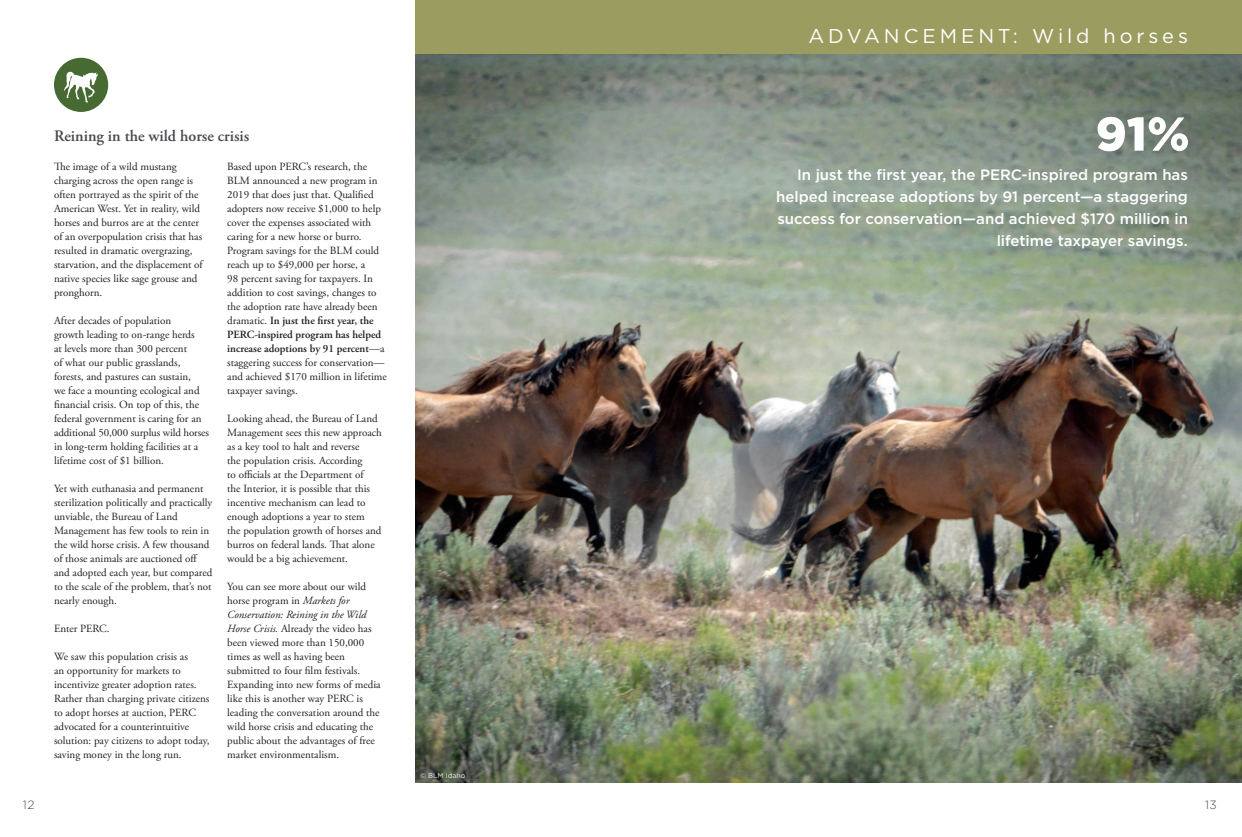
<style>
.page{position:relative;width:1242px;height:837px;background:#fff}
.page>*{position:absolute;margin:0;border:0;box-sizing:border-box;transform-origin:0 0}
.SUBHEADING{font:20px "Gotham";letter-spacing:.195em;color:#fff}
.t1{font:600 16px "Adobe Garamond Pro";color:#4a494e}
.t2{font:500 15px/22px "Gotham";color:#fff;text-align:right}
.BODY_INDENT{font:300 12px "Gotham";color:#4a494e}
.t3{font:11px/14px "Adobe Garamond Pro";color:#231f20}
.t4{font:7px "Gotham";color:#fff}
.s1{font-weight:600}
.s2{font-style:italic}
</style>
<div class="page">
<img style="left:416px;top:54px;width:826px;height:729px">
<div style="left:416px;top:0;width:826px;height:54px;background:#9a9d5f"></div>
<div style="left:54px;top:58px;width:54px;height:54px;background:#476a32;border-radius:50%"></div>
<svg style="left:64px;top:71px;width:34px;height:31px"></svg>
<svg style="left:1098px;top:117px;width:90px;height:34px"></svg>
<p class="BODY_INDENT" style="left:23px;top:797px;width:13px">12</p>
<p class="t1" style="left:54px;top:126px;width:197px">Reining in the wild horse crisis</p>
<p class="t3" style="left:54px;top:160px;width:150px">The image of a wild mustang charging across the open range is often portrayed as the spirit of the<br>American West. Yet in reality, wild horses and burros are at the center of an overpopulation crisis that has resulted in dramatic overgrazing, starvation, and the displacement of native species like sage grouse and pronghorn.</p>
<p class="t3" style="left:54px;top:314px;width:157px">After decades of population<br>growth leading to on-range herds<br>at levels more than 300 percent<br>of what our public grasslands, forests, and pastures can sustain,<br>we face a mounting ecological and financial crisis. On top of this, the federal government is caring for an additional 50,000 surplus wild horses in long-term holding facilities at a lifetime cost of $1 billion.</p>
<p class="t3" style="left:54px;top:482px;width:160px">Yet with euthanasia and permanent sterilization politically and practically unviable, the Bureau of Land Management has few tools to rein in the wild horse crisis. A few thousand of those animals are auctioned off and adopted each year, but compared to the scale of the problem, that’s not nearly enough.</p>
<p class="t3" style="left:54px;top:622px;width:57px">Enter PERC.</p>
<p class="t3" style="left:54px;top:650px;width:157px">We saw this population crisis as<br>an opportunity for markets to incentivize greater adoption rates.<br>Rather than charging private citizens to adopt horses at auction, PERC advocated for a counterintuitive solution: pay citizens to adopt today, saving money in the long run.</p>
<p class="t3" style="left:227px;top:160px;width:161px">Based upon PERC’s research, the BLM announced a new program in 2019 that does just that. Qualified adopters now receive $1,000 to help cover the expenses associated with caring for a new horse or burro.<br>Program savings for the BLM could reach up to $49,000 per horse, a<br>98 percent saving for taxpayers. In addition to cost savings, changes to the adoption rate have already been dramatic. <span class="s1">In just the first year, the PERC-inspired program has helped increase adoptions by 91 percent</span>—a staggering success for conservation— and achieved $170 million in lifetime taxpayer savings.</p>
<p class="t3" style="left:227px;top:412px;width:156px">Looking ahead, the Bureau of Land Management sees this new approach as a key tool to halt and reverse<br>the population crisis. According<br>to officials at the Department of<br>the Interior, it is possible that this incentive mechanism can lead to enough adoptions a year to stem<br>the population growth of horses and burros on federal lands. That alone would be a big achievement.</p>
<p class="t3" style="left:227px;top:580px;width:155px">You can see more about our wild horse program in <span class="s2">Markets for<br>Conservation: Reining in the Wild<br>Horse Crisis.</span> Already the video has been viewed more than 150,000 times as well as having been submitted to four film festivals.<br>Expanding into new forms of media like this is another way PERC is leading the conversation around the wild horse crisis and educating the public about the advantages of free market environmentalism.</p>
<p class="t4" style="left:420px;top:772px;width:47px">© BLM Idaho</p>
<p class="SUBHEADING" style="left:808px;top:23px;width:381px">ADVANCEMENT: Wild horses</p>
<p class="t2" style="left:776px;top:163px;width:413px">In just the first year, the PERC-inspired program has helped increase adoptions by 91 percent—a staggering success for conservation—and achieved $170 million in lifetime taxpayer savings.</p>
<p class="BODY_INDENT" style="left:1205px;top:797px;width:13px">13</p>
</div>
